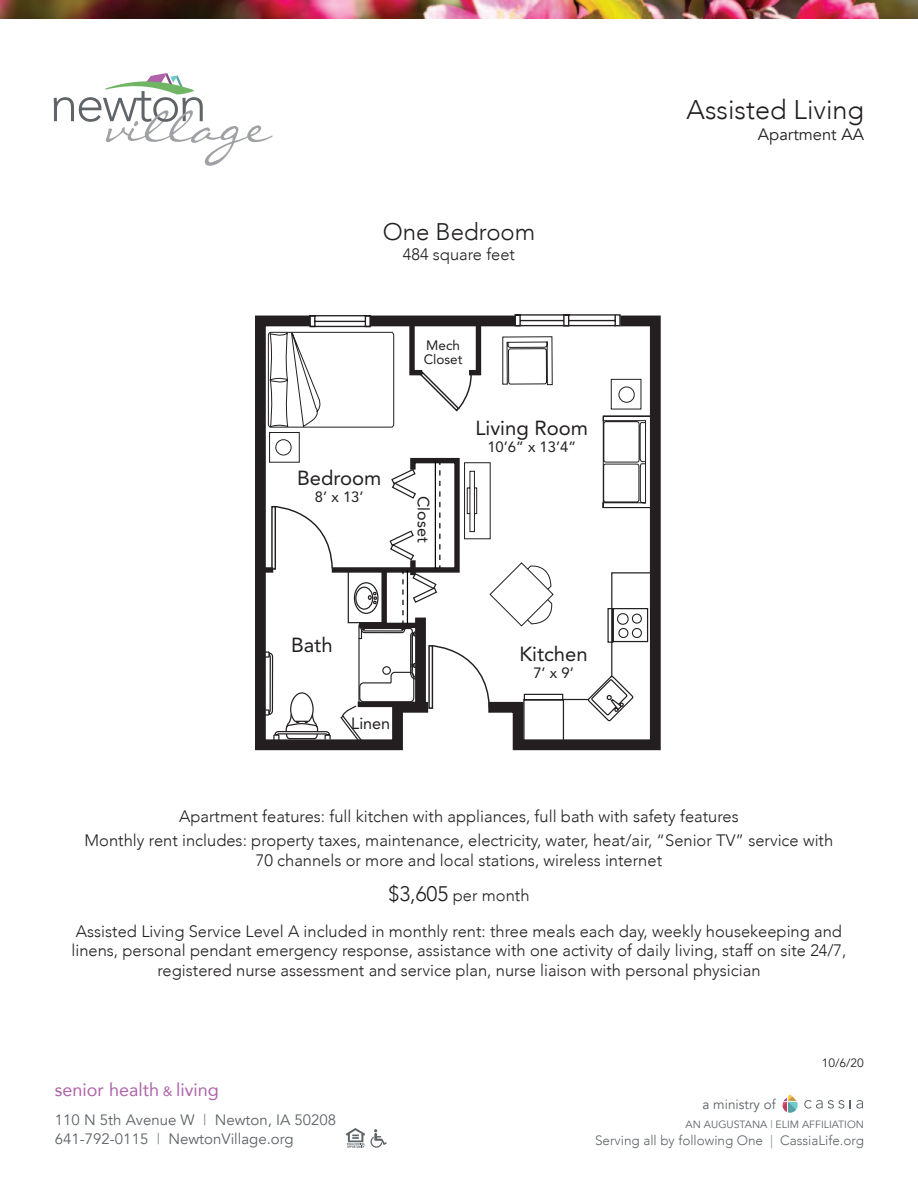
<style>
.page{position:relative;width:918px;height:1188px;background:#fff}
.page>*{position:absolute;margin:0;border:0;box-sizing:border-box;transform-origin:0 0}
.t1{font:300 27px "Avenir";color:#231f20}
.t2{font:300 24px "Avenir";color:#231f20}
.t3{font:20.25px "Avenir";color:#231f20}
.t4{font:18px "Avenir";color:#ad64a8}
.t5{font:300 16.5px/19.5px "Avenir";color:#231f20;text-align:center}
.t6{font:16.5px "Avenir";color:#231f20}
.t7{font:16.2px "Avenir";color:#231f20}
.t8{font:15px/19.5px "Avenir";color:#5e6367}
.t9{font:14.85px "Avenir";color:#231f20}
.t10{font:300 13.5px "Avenir";color:#5e6367}
.t11{font:13.5px "Avenir";color:#5e6367}
.t12{font:13.5px/13.5px "Avenir";color:#231f20}
.t13{font:12px "Avenir";color:#231f20}
.t14{font:10.5px "Avenir";color:#5e6367}
.s1{font-size:21px}
.s2{font-size:13.5px}
.s3{color:#83888c}
</style>
<div class="page">
<svg style="left:346px;top:1128px;width:41px;height:20px"></svg>
<img style="left:0;top:0;width:918px;height:18px">
<svg style="left:804px;top:1100px;width:40px;height:9px"></svg>
<svg style="left:850px;top:1100px;width:13px;height:9px"></svg>
<svg style="left:782px;top:1094px;width:16px;height:19px"></svg>
<svg style="left:54px;top:73px;width:219px;height:93px"></svg>
<svg style="left:512px;top:315px;width:149px;height:436px;background:#302c2d"></svg>
<div style="left:255px;top:315px;width:148px;height:436px;background:#231f20"></div>
<div style="left:258px;top:567px;width:15px;height:6px;background:#231f20"></div>
<svg style="left:263px;top:314px;width:391px;height:431px"></svg>
<p class="t2" style="left:383px;top:216px;width:154px">One Bedroom</p>
<p class="t5" style="left:403px;top:245px;width:114px">484 square feet</p>
<p class="t3" style="left:297px;top:470px;width:86px">Bedroom</p>
<p class="t9" style="left:315px;top:491px;width:50px">8’ x 13’</p>
<p class="t12" style="left:424px;top:340px;width:40px">Mech<br>Closet</p>
<p class="t7" style="left:430px;top:496px;width:48px;rotate:90deg">Closet</p>
<p class="t3" style="left:476px;top:419px;width:114px">Living Room</p>
<p class="t9" style="left:487px;top:441px;width:90px">10’6” x 13’4”</p>
<p class="t3" style="left:291px;top:636px;width:43px">Bath</p>
<p class="t7" style="left:351px;top:716px;width:41px">Linen</p>
<p class="t3" style="left:519px;top:646px;width:70px">Kitchen</p>
<p class="t9" style="left:533px;top:667px;width:42px">7’ x 9’</p>
<p class="t1" style="left:687px;top:92px;width:179px">Assisted Living</p>
<p class="t6" style="left:758px;top:124px;width:108px">Apartment AA</p>
<p class="t5" style="left:179px;top:807px;width:561px">Apartment features: full kitchen with appliances, full bath with safety features</p>
<p class="t5" style="left:85px;top:831px;width:750px">Monthly rent includes: property taxes, maintenance, electricity, water, heat/air, “Senior TV” service with<br>70 channels or more and local stations, wireless internet</p>
<p class="t5" style="left:388px;top:886px;width:143px"><span class="s1">$3,605</span> per month</p>
<p class="t5" style="left:71px;top:922px;width:777px;text-align:left">Assisted Living Service Level A included in monthly rent: three meals each day, weekly housekeeping and linens, personal pendant emergency response, assistance with one activity of daily living, staff on site 24/7,</p>
<p class="t5" style="left:157px;top:961px;width:605px">registered nurse assessment and service plan, nurse liaison with personal physician</p>
<p class="t4" style="left:55px;top:1078px;width:166px">senior health <span class="s2">&amp;</span> living</p>
<p class="t8" style="left:55px;top:1110px;width:283px">110 N 5th Avenue W <span class="s3">|</span> Newton, IA 50208<br>641-792-0115 <span class="s3">|</span> NewtonVillage.org</p>
<p class="t11" style="left:703px;top:1095px;width:75px">a ministry of</p>
<p class="t13" style="left:822px;top:1054px;width:44px">10/6/20</p>
<p class="t14" style="left:686px;top:1118px;width:180px">AN AUGUSTANA <span class="s3">|</span> ELIM AFFILIATION</p>
<p class="t10" style="left:595px;top:1131px;width:270px">Serving all by following One <span class="s3">|</span> CassiaLife.org</p>
</div>
